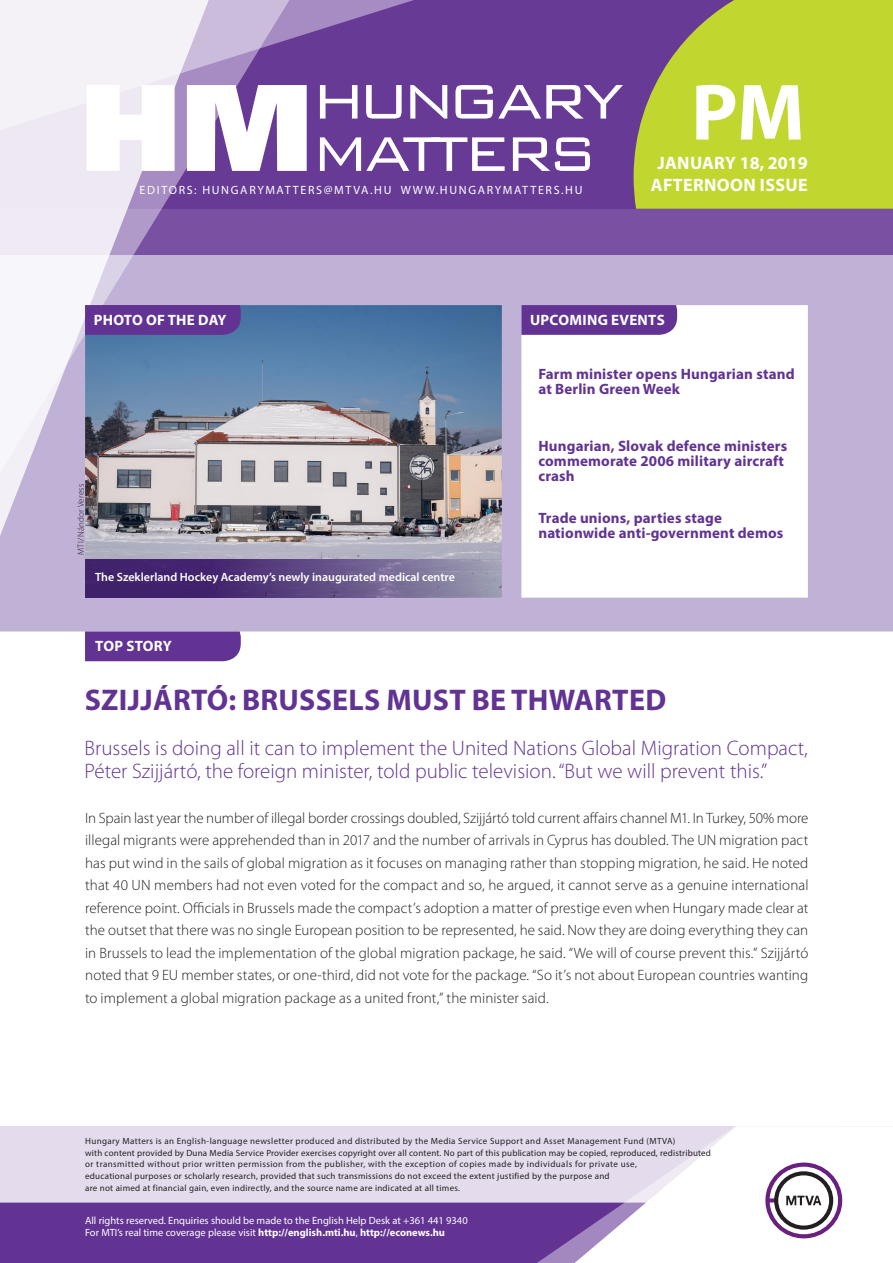
<style>
.page{position:relative;width:893px;height:1263px;background:#fff}
.page>*{position:absolute;margin:0;border:0;box-sizing:border-box;transform-origin:0 0}
.t1{font:700 80.55px "Myriad Pro";color:#fff}
.t2{font:700 30px "Myriad Pro";letter-spacing:.01em;color:#623393}
.t3{font:300 21px/22.5px "Myriad Pro";color:#623393}
.t4{font:700 18px/22.5px "Myriad Pro";letter-spacing:.02em;color:#fff;text-align:center}
.t5{font:300 15px/22.5px "Myriad Pro";letter-spacing:.01em;color:#231f20;text-align:justify}
.t6{font:700 15px/15px "Myriad Pro";letter-spacing:.01em;color:#623393}
.t7{font:700 15px "Myriad Pro";letter-spacing:.02em;color:#fff}
.t8{font:600 12px "Myriad Pro";color:#fff}
.t9{font:12px "Myriad Pro";letter-spacing:.14em;color:#fff}
.t10{font:10.5px/12px "Myriad Pro";color:#fff}
.t11{font:9px/12px "Myriad Pro";letter-spacing:.03em;color:#231f20}
.t12{font:300 9px "Myriad Pro";letter-spacing:.025em;color:#231f20}
.s1{font-weight:700}
</style>
<div class="page">
<div style="left:0;top:1126px;width:893px;height:137px;background:#e4dcec"></div>
<div style="left:0;top:1202px;width:506px;height:61px;background:#623393"></div>
<svg style="left:506px;top:1202px;width:69px;height:61px;background:#6b3e99"></svg>
<svg style="left:575px;top:1126px;width:318px;height:137px"></svg>
<svg style="left:0;top:255px;width:893px;height:376px"></svg>
<div style="left:0;top:0;width:893px;height:255px;background:linear-gradient(to bottom,#633493,#72489e)"></div>
<svg style="left:634px;top:0;width:259px;height:209px;background:#b8c738"></svg>
<svg style="left:225px;top:221px;width:83px;height:287px;background:#999dbd"></svg>
<svg style="left:225px;top:0;width:257px;height:221px;background:#744c9f"></svg>
<svg style="left:0;top:0;width:225px;height:610px"></svg>
<svg style="left:87px;top:85px;width:88px;height:86px"></svg>
<svg style="left:187px;top:85px;width:120px;height:86px"></svg>
<svg style="left:320px;top:85px;width:37px;height:34px"></svg>
<svg style="left:366px;top:85px;width:36px;height:34px"></svg>
<svg style="left:410px;top:85px;width:37px;height:34px"></svg>
<svg style="left:455px;top:85px;width:168px;height:34px"></svg>
<svg style="left:320px;top:137px;width:185px;height:34px"></svg>
<svg style="left:513px;top:137px;width:77px;height:34px"></svg>
<div style="left:85px;top:631px;width:156px;height:30px;background:#623393"></div>
<svg style="left:521px;top:305px;width:156px;height:30px;background:#653795"></svg>
<div style="left:85px;top:305px;width:156px;height:30px;background:#623393"></div>
<svg style="left:85px;top:559px;width:417px;height:39px;background:#604c84"></svg>
<p class="t9" style="left:140px;top:182px;width:444px">Editors: hungarymatte rs@mtva.hu www.hungarymatte rs.hu</p>
<h1 class="t1" style="left:691px;top:60px;width:115px">PM</h1>
<p class="t4" style="left:651px;top:151px;width:159px">January 18, 2019 afternoon issue</p>
<p class="t7" style="left:94px;top:310px;width:31px">Photo</p>
<p class="t7" style="left:146px;top:310px;width:82px">of the day</p>
<p class="t7" style="left:530px;top:310px;width:128px">Upcoming events</p>
<p class="t12" style="left:76px;top:555px;width:73px;rotate:-90deg">MTI/Nándor Veress</p>
<p class="t8" style="left:95px;top:569px;width:361px">The Szeklerland Hockey Academy’s newly inaugurated medical centre</p>
<p class="t7" style="left:95px;top:636px;width:78px">TOP STORY</p>
<p class="t6" style="left:538px;top:366px;width:258px">Farm minister opens Hungarian stand at Berlin Green Week</p>
<p class="t6" style="left:538px;top:438px;width:250px">Hungarian, Slovak defence ministers commemorate 2006 military aircraft crash</p>
<p class="t6" style="left:538px;top:510px;width:246px">Trade unions, parties stage nationwide anti-government demos</p>
<h2 class="t2" style="left:85px;top:680px;width:194px">SZIJJÁRTÓ: BRUSSE</h2>
<h2 class="t2" style="left:348px;top:680px;width:82px">LS MUST</h2>
<h2 class="t2" style="left:472px;top:680px;width:121px">BE THWARTE</h2>
<h2 class="t2" style="left:645px;top:680px;width:22px">D</h2>
<h3 class="t3" style="left:85px;top:737px;width:725px">Brussels is doing all it can to implement the United Nations Global Migration Compact,<br>Péter Szijjártó, the foreign minister, told public television. “But we will prevent this.”</h3>
<p class="t5" style="left:85px;top:806px;width:725px">In Spain last year the number of illegal border crossings doubled, Szijjártó told current affairs channel M1. In Turkey, 50% more illegal migrants were apprehended than in 2017 and the number of arrivals in Cyprus has doubled. The UN migration pact has put wind in the sails of global migration as it focuses on managing rather than stopping migration, he said. He noted that 40 UN members had not even voted for the compact and so, he argued, it cannot serve as a genuine international reference point. Officials in Brussels made the compact’s adoption a matter of prestige even when Hungary made clear at the outset that there was no single European position to be represented, he said. Now they are doing everything they can in Brussels to lead the implementation of the global migration package, he said. “We will of course prevent this.” Szijjártó noted that 9 EU member states, or one-third, did not vote for the package. “So it’s not about European countries wanting to implement a global migration package as a united front,” the minister said.</p>
<p class="t11" style="left:85px;top:1134px;width:627px">Hungary Matters is an English-language newsletter produced and distributed by the Media Service Support and Asset Management Fund (MTVA)<br>with content provided by Duna Media Service Provider exercises copyright over all content. No part of this publication may be copied, reproduced, redistributed or transmitted without prior written permission from the publisher, with the exception of copies made by individuals for private use,<br>educational purposes or scholarly research, provided that such transmissions do not exceed the extent justified by the purpose and<br>are not aimed at financial gain, even indirectly, and the source name are indicated at all times.</p>
<p class="t10" style="left:85px;top:1214px;width:384px">All rights reserved. Enquiries should be made to the English Help Desk at +361 441 9340<br>For MTI’s real time coverage please visit <span class="s1">http://english.mti.hu</span>, <span class="s1">http://econews.hu</span></p>
</div>
